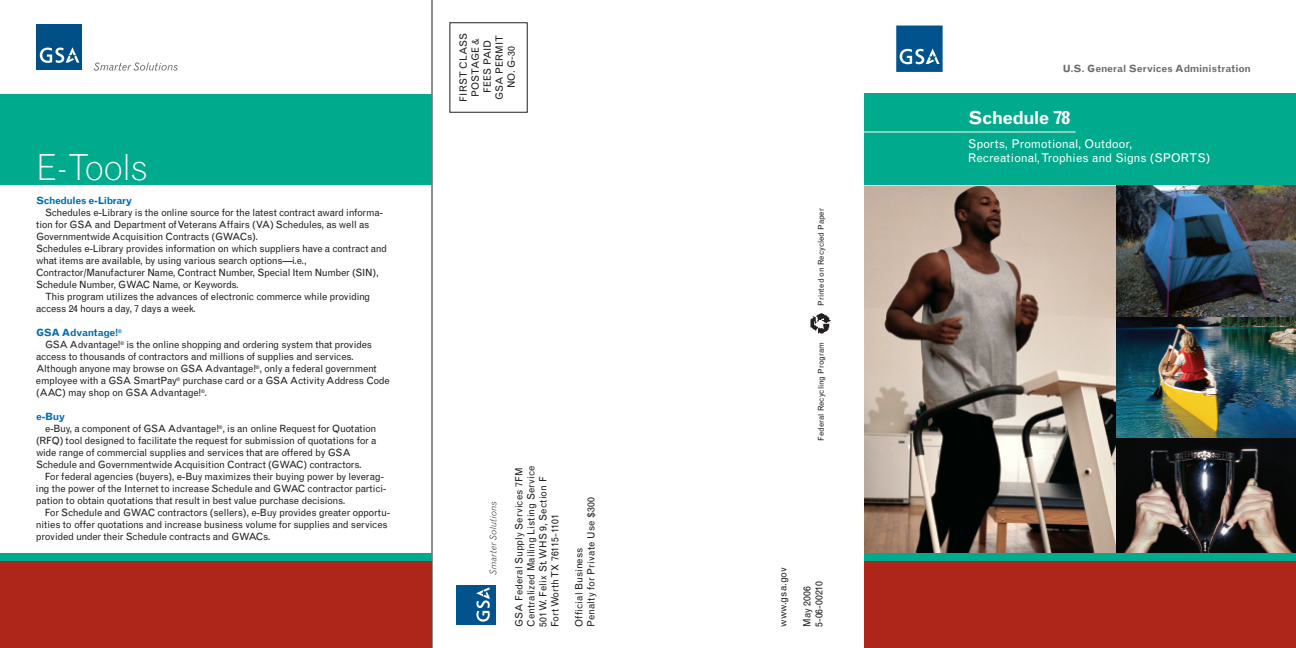
<style>
.page{position:relative;width:1296px;height:648px;background:#fff}
.page>*{position:absolute;margin:0;border:0;box-sizing:border-box;transform-origin:0 0}
.t1{font:300 36px "Grotesque MT Std";letter-spacing:-.03em;color:#fff}
.t2{font:700 18px "Grotesque MT Std";letter-spacing:-.045em;color:#fff}
.t3{font:12px/14px "Grotesque MT Std";letter-spacing:-.01em;color:#fff}
.t4{font:10px "Grotesque MT Std";letter-spacing:-.025em;color:#231f20}
.t5{font:10px/12px "Grotesque MT Std";color:#231f20}
.t6{font:700 10px "Grotesque MT Std";letter-spacing:-.025em;color:#006cb6}
.t7{font:700 10px "Grotesque MT Std";color:#6c6d70}
.t8{font:8px "Grotesque MT Std";letter-spacing:-.005em;color:#231f20}
</style>
<div class="page">
<hr style="left:432px;top:0;width:1px;height:648px;background:#231f20">
<div style="left:864px;top:93px;width:432px;height:91px;background:#00aa8d"></div>
<div style="left:864px;top:560px;width:432px;height:88px;background:#ad2619"></div>
<img style="left:1115px;top:186px;width:181px;height:367px">
<hr style="left:864px;top:132px;width:212px;height:1px;background:#fff">
<svg style="left:864px;top:186px;width:251px;height:367px;background:#98897d"></svg>
<svg style="left:896px;top:26px;width:47px;height:46px;background:#1e679a"></svg>
<div style="left:0;top:561px;width:432px;height:87px;background:#ad2619"></div>
<img style="left:810px;top:313px;width:21px;height:21px">
<div style="left:0;top:94px;width:432px;height:90px;background:#00aa8d"></div>
<div style="left:864px;top:554px;width:432px;height:7px;background:#00aa8d"></div>
<div style="left:0;top:553px;width:432px;height:8px;background:#00aa8d"></div>
<div style="left:36px;top:24px;width:46px;height:46px;background:#004f87"></div>
<svg style="left:40px;top:47px;width:39px;height:16px"></svg>
<svg style="left:94px;top:62px;width:84px;height:9px"></svg>
<div style="left:456px;top:585px;width:40px;height:40px;background:#00538d"></div>
<svg style="left:476px;top:587px;width:14px;height:35px"></svg>
<svg style="left:489px;top:502px;width:8px;height:73px"></svg>
<h1 class="t1" style="left:36px;top:154px;width:113px">E-Tools</h1>
<p class="t6" style="left:36px;top:197px;width:98px">Schedules e-Library</p>
<p class="t4" style="left:45px;top:209px;width:340px">Schedules e-Library is the online source for the latest contract award informa-</p>
<p class="t4" style="left:36px;top:221px;width:335px">tion for GSA and Department of Veterans Affairs (VA) Schedules, as well as</p>
<p class="t4" style="left:36px;top:233px;width:224px">Governmentwide Acquisition Contracts (GWACs).</p>
<p class="t4" style="left:36px;top:245px;width:353px">Schedules e-Library provides information on which suppliers have a contract and</p>
<p class="t4" style="left:36px;top:257px;width:272px">what items are available, by using various search options—i.e.,</p>
<p class="t4" style="left:36px;top:269px;width:344px">Contractor/Manufacturer Name, Contract Number, Special Item Number (SIN),</p>
<p class="t4" style="left:36px;top:281px;width:204px">Schedule Number, GWAC Name, or Keywords.</p>
<p class="t4" style="left:45px;top:293px;width:327px">This program utilizes the advances of electronic commerce while providing</p>
<p class="t4" style="left:36px;top:305px;width:162px">access 24 hours a day, 7 days a week.</p>
<p class="t6" style="left:36px;top:329px;width:87px">GSA Advantage!<sup>®</sup></p>
<p class="t4" style="left:45px;top:341px;width:329px">GSA Advantage!<sup>®</sup> is the online shopping and ordering system that provides</p>
<p class="t4" style="left:36px;top:353px;width:319px">access to thousands of contractors and millions of supplies and services.</p>
<p class="t4" style="left:36px;top:365px;width:342px">Although anyone may browse on GSA Advantage!<sup>®</sup>, only a federal government</p>
<p class="t4" style="left:36px;top:377px;width:355px">employee with a GSA SmartPay<sup>®</sup> purchase card or a GSA Activity Address Code</p>
<p class="t4" style="left:36px;top:389px;width:173px">(AAC) may shop on GSA Advantage!<sup>®</sup>.</p>
<p class="t6" style="left:36px;top:413px;width:31px">e-Buy</p>
<p class="t4" style="left:45px;top:425px;width:333px">e-Buy, a component of GSA Advantage!<sup>®</sup>, is an online Request for Quotation</p>
<p class="t4" style="left:36px;top:437px;width:342px">(RFQ) tool designed to facilitate the request for submission of quotations for a</p>
<p class="t4" style="left:36px;top:449px;width:316px">wide range of commercial supplies and services that are offered by GSA</p>
<p class="t4" style="left:36px;top:461px;width:327px">Schedule and Governmentwide Acquisition Contract (GWAC) contractors.</p>
<p class="t4" style="left:45px;top:473px;width:341px">For federal agencies (buyers), e-Buy maximizes their buying power by leverag-</p>
<p class="t4" style="left:36px;top:485px;width:352px">ing the power of the Internet to increase Schedule and GWAC contractor partici-</p>
<p class="t4" style="left:36px;top:497px;width:311px">pation to obtain quotations that result in best value purchase decisions.</p>
<p class="t4" style="left:45px;top:509px;width:347px">For Schedule and GWAC contractors (sellers), e-Buy provides greater opportu-</p>
<p class="t4" style="left:36px;top:521px;width:353px">nities to offer quotations and increase business volume for supplies and services</p>
<p class="t4" style="left:36px;top:533px;width:236px">provided under their Schedule contracts and GWACs.</p>
<p class="t5" style="left:458px;top:102px;width:70px;text-align:center;rotate:-90deg">FIRST CLASS<br>POSTAGE &amp;<br>FEES PAID<br>GSA PERMIT<br>NO. G-30</p>
<p class="t5" style="left:514px;top:627px;width:163px;rotate:-90deg">GSA Federal Supply Services 7FM<br>Centralized Mailing Listing Service<br>501W. Felix St.WHS 9, Section F<br>FortWorthTX 76115-1101</p>
<p class="t5" style="left:574px;top:627px;width:131px;rotate:-90deg">Official Business<br>Penalty for Private Use $300</p>
<p class="t8" style="left:818px;top:306px;width:99px;rotate:-90deg">Printed on Recycled Paper</p>
<p class="t8" style="left:818px;top:441px;width:100px;rotate:-90deg">Federal Recycling Program</p>
<p class="t4" style="left:779px;top:627px;width:61px;rotate:-90deg">www.gsa.gov</p>
<p class="t5" style="left:802px;top:627px;width:47px;rotate:-90deg">May 2006<br>5-06-00210</p>
<p class="t7" style="left:1063px;top:65px;width:190px">U.S. General Services Administration</p>
<h2 class="t2" style="left:968px;top:111px;width:104px">Schedule 78</h2>
<p class="t3" style="left:968px;top:138px;width:244px">Sports, Promotional, Outdoor,<br>Recreational, Trophies and Signs (SPORTS)</p>
</div>
